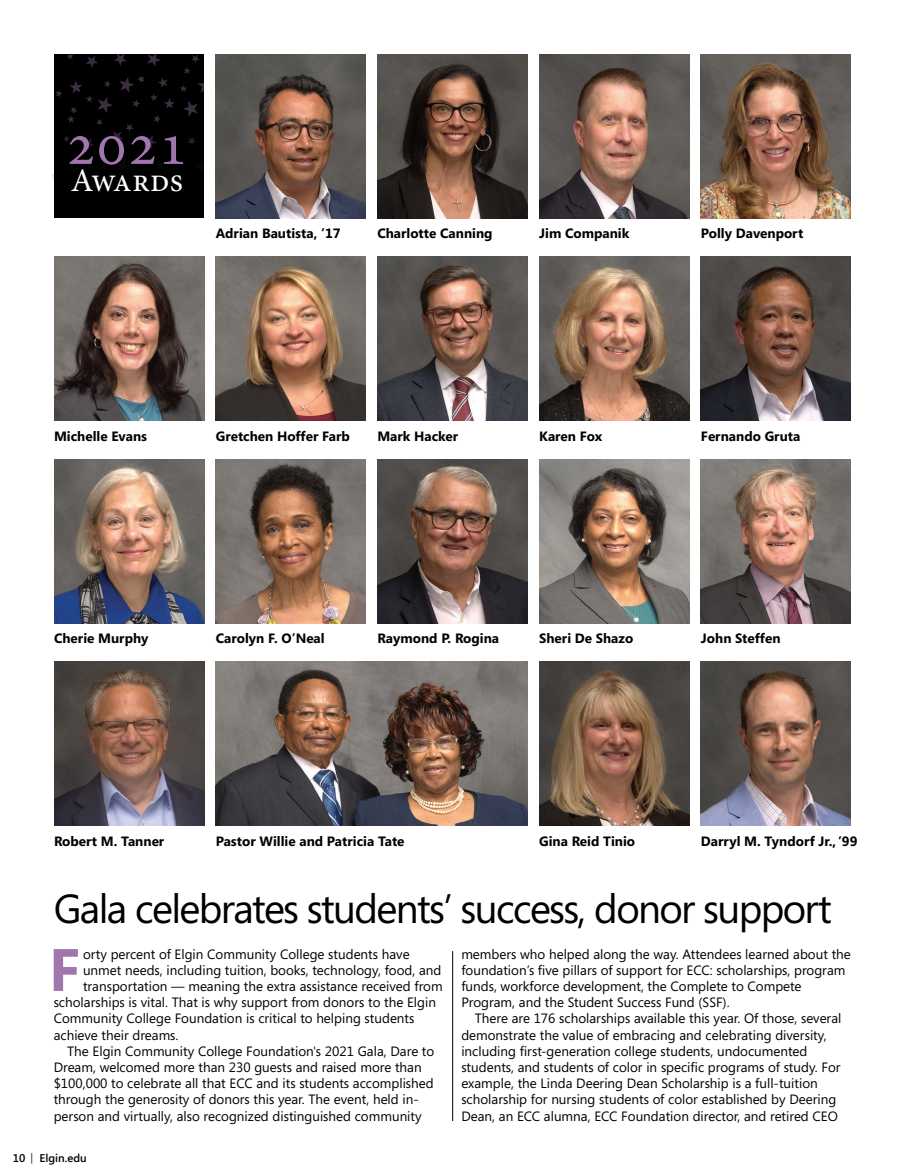
<style>
.page{position:relative;width:905px;height:1175px;background:#fff}
.page>*{position:absolute;margin:0;border:0;box-sizing:border-box;transform-origin:0 0}
.t1{font:61.5px "Minion Pro";color:#a176af}
.t2{font:700 59.7px "Segoe";color:#a176af}
.t3{font:40.5px "Segoe";letter-spacing:-.04em;color:#000}
.t4{font:33px "Minion Pro";letter-spacing:.005em;color:#fff}
.t5{font:13.5px/16.2px "Segoe";color:#000}
.t6{font:700 13.5px "Segoe";color:#000}
.t7{font:600 11.25px "Segoe";color:#000}
.s1{font-family:"Minion Pro";font-weight:400;font-size:10.5px}
</style>
<div class="page">
<hr style="left:452px;top:951px;width:1px;height:169px;background:#000">
<img style="left:54px;top:256px;width:150px;height:165px">
<img style="left:54px;top:459px;width:150px;height:164px">
<img style="left:54px;top:661px;width:150px;height:164px">
<img style="left:216px;top:256px;width:150px;height:165px">
<img style="left:216px;top:459px;width:150px;height:164px">
<img style="left:377px;top:54px;width:150px;height:164px">
<img style="left:377px;top:256px;width:150px;height:165px">
<img style="left:377px;top:459px;width:150px;height:164px">
<img style="left:539px;top:54px;width:150px;height:164px">
<img style="left:539px;top:256px;width:150px;height:165px">
<img style="left:539px;top:459px;width:150px;height:164px">
<img style="left:701px;top:54px;width:149px;height:164px">
<img style="left:701px;top:256px;width:149px;height:165px">
<img style="left:701px;top:459px;width:149px;height:164px">
<svg style="left:55px;top:53px;width:149px;height:78px;background:#070608"></svg>
<div style="left:54px;top:131px;width:150px;height:87px;background:#000"></div>
<img style="left:216px;top:661px;width:311px;height:164px">
<img style="left:539px;top:661px;width:150px;height:164px">
<img style="left:701px;top:661px;width:149px;height:164px">
<img style="left:216px;top:54px;width:150px;height:164px">
<h3 class="t1" style="left:66px;top:103px;width:124px">2021</h3>
<h3 class="t4" style="left:71px;top:158px;width:114px">Awards</h3>
<p class="t6" style="left:216px;top:224px;width:126px">Adrian Bautista, ’17</p>
<p class="t6" style="left:377px;top:224px;width:117px">Charlotte Canning</p>
<p class="t6" style="left:539px;top:224px;width:92px">Jim Companik</p>
<p class="t6" style="left:701px;top:224px;width:104px">Polly Davenport</p>
<p class="t6" style="left:54px;top:426px;width:95px">Michelle Evans</p>
<p class="t6" style="left:216px;top:426px;width:135px">Gretchen Hoffer Farb</p>
<p class="t6" style="left:377px;top:426px;width:82px">Mark Hacker</p>
<p class="t6" style="left:539px;top:426px;width:64px">Karen Fox</p>
<p class="t6" style="left:701px;top:426px;width:101px">Fernando Gruta</p>
<p class="t6" style="left:54px;top:629px;width:96px">Cherie Murphy</p>
<p class="t6" style="left:216px;top:629px;width:110px">Carolyn F. O’Neal</p>
<p class="t6" style="left:377px;top:629px;width:123px">Raymond P. Rogina</p>
<p class="t6" style="left:539px;top:629px;width:95px">Sheri De Shazo</p>
<p class="t6" style="left:701px;top:629px;width:81px">John Steffen</p>
<p class="t6" style="left:54px;top:831px;width:112px">Robert M. Tanner</p>
<p class="t6" style="left:216px;top:831px;width:190px">Pastor Willie and Patricia Tate</p>
<p class="t6" style="left:539px;top:831px;width:98px">Gina Reid Tinio</p>
<p class="t6" style="left:701px;top:831px;width:158px">Darryl M. Tyndorf Jr., ’99</p>
<h2 class="t3" style="left:54px;top:880px;width:779px">Gala celebrates students’ success, donor support</h2>
<p class="t2" style="left:49px;top:927px;width:33px">F</p>
<p class="t5" style="left:83px;top:945px;width:328px">orty percent of Elgin Community College students have</p>
<p class="t5" style="left:461px;top:945px;width:391px">members who helped along the way. Attendees learned about the foundation’s five pillars of support for ECC: scholarships, program funds, workforce development, the Complete to Compete Program, and the Student Success Fund (SSF).</p>
<p class="t5" style="left:461px;top:1010px;width:381px;text-indent:14px">There are 176 scholarships available this year. Of those, several demonstrate the value of embracing and celebrating diversity, including first-generation college students, undocumented students, and students of color in specific programs of study. For example, the Linda Deering Dean Scholarship is a full-tuition scholarship for nursing students of color established by Deering Dean, an ECC alumna, ECC Foundation director, and retired CEO</p>
<p class="t5" style="left:83px;top:961px;width:360px">unmet needs, including tuition, books, technology, food, and</p>
<p class="t5" style="left:83px;top:977px;width:361px">transportation — meaning the extra assistance received from</p>
<p class="t5" style="left:54px;top:994px;width:384px">scholarships is vital. That is why support from donors to the Elgin</p>
<p class="t5" style="left:54px;top:1010px;width:362px">Community College Foundation is critical to helping students</p>
<p class="t5" style="left:54px;top:1026px;width:126px">achieve their dreams.</p>
<p class="t5" style="left:54px;top:1042px;width:382px;text-indent:14px">The Elgin Community College Foundation's 2021 Gala, Dare to Dream, welcomed more than 230 guests and raised more than $100,000 to celebrate all that ECC and its students accomplished through the generosity of donors this year. The event, held in&shy;person and virtually, also recognized distinguished community</p>
<p class="t7" style="left:13px;top:1151px;width:75px">10 <span class="s1">|</span> Elgin.edu</p>
</div>
